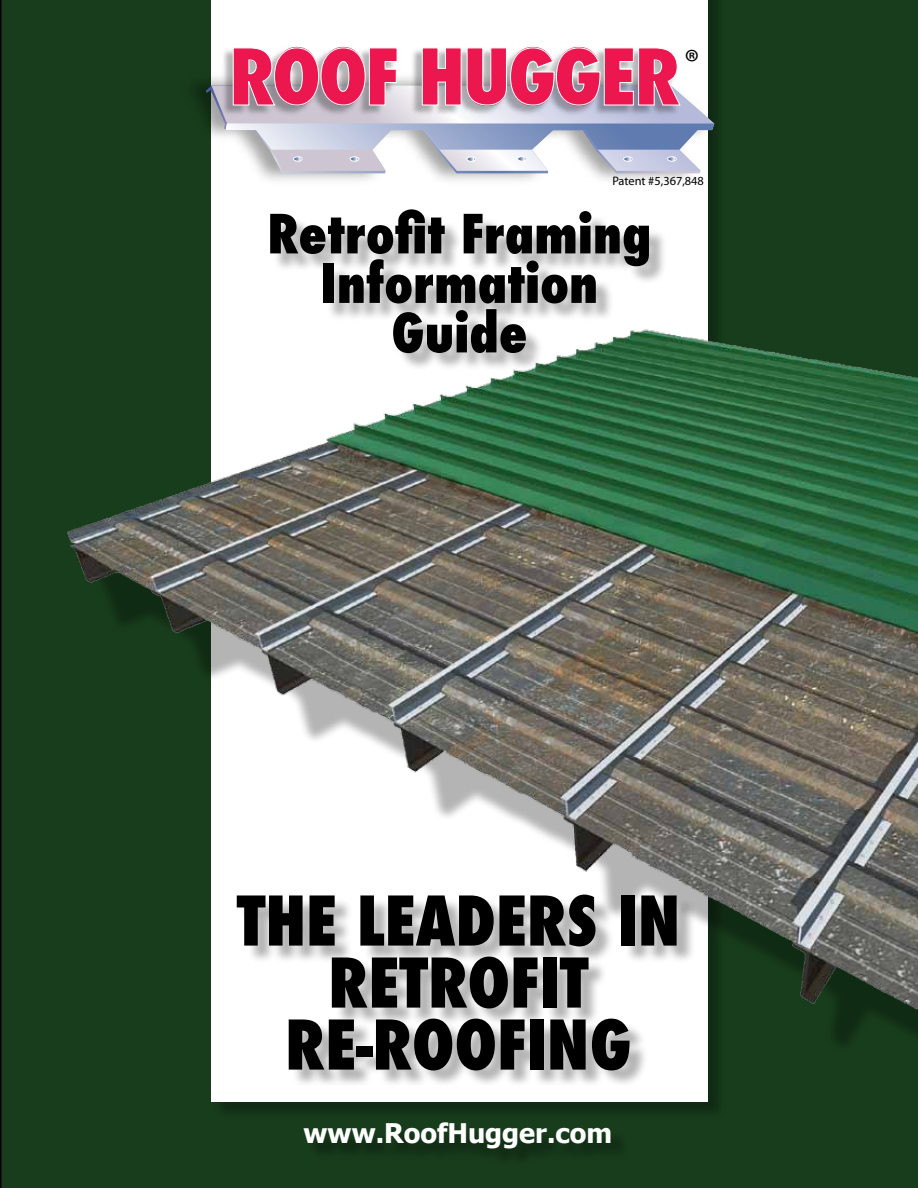
<style>
.page{position:relative;width:918px;height:1188px;background:#183d1c}
.page>*{position:absolute;margin:0;border:0;box-sizing:border-box;transform-origin:0 0}
.t1{font:800 condensed 75.75px "Futura";letter-spacing:-.035em;color:#ed174f}
.t2{font:800 condensed 66.45px/61.9px "Futura";color:#000;text-align:center}
.t3{font:800 condensed 52.5px/49.5px "Futura";color:#000;text-align:center}
.t4{font:700 27px "Tahoma";color:#fff}
.t5{font:12.3px "Myriad Pro";color:#000}
</style>
<div class="page">
<div style="left:213px;top:0;width:513px;height:1120px;background:#133217"></div>
<div style="left:211px;top:0;width:497px;height:1101px;background:#fff"></div>
<div style="left:273px;top:212px;width:395px;height:159px;background:#000;opacity:.3"></div>
<div style="left:306px;top:1125px;width:322px;height:42px;background:#16391a"></div>
<div style="left:91px;top:364px;width:827px;height:694px;background:#000;opacity:.3"></div>
<img style="left:18px;top:308px;width:900px;height:706px">
<div style="left:239px;top:898px;width:456px;height:190px;background:#000;opacity:.3"></div>
<img style="left:175px;top:69px;width:540px;height:122px">
<svg style="left:206px;top:86px;width:508px;height:87px"></svg>
<svg style="left:211px;top:50px;width:503px;height:121px"></svg>
<h1 class="t1" style="left:229px;top:25px;width:472px">ROOF HUGGER<sup>®</sup></h1>
<p class="t5" style="left:612px;top:173px;width:93px">Patent #5,367,848</p>
<p class="t3" style="left:267px;top:210px;width:385px">Retrofit Framing<br>Information<br>Guide</p>
<p class="t2" style="left:237px;top:890px;width:445px">THE LEADERS IN<br>RETROFIT<br>RE-ROOFING</p>
<p class="t4" style="left:304px;top:1114px;width:310px">www.RoofHugger.com</p>
</div>
